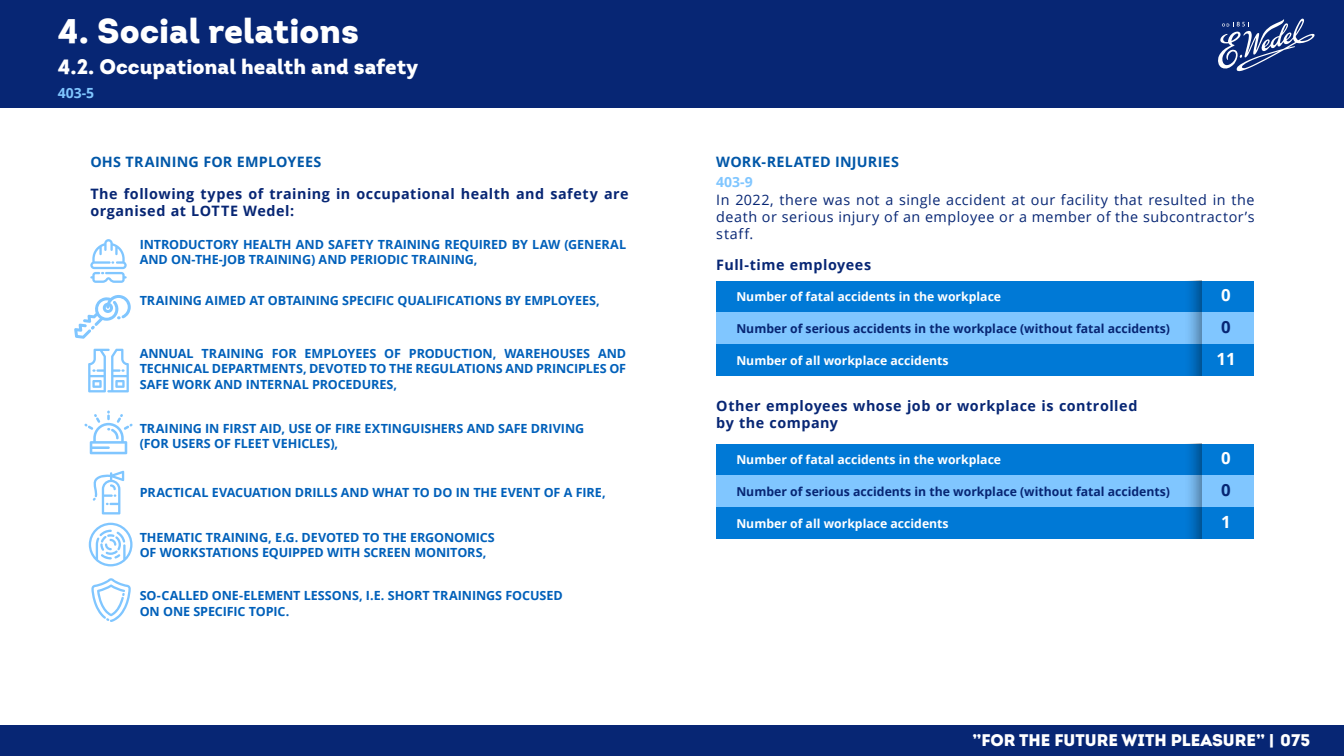
<style>
.page{position:relative;width:1344px;height:756px;background:#fff}
.page>*{position:absolute;margin:0;border:0;box-sizing:border-box;transform-origin:0 0}
.t1{font:900 34.65px "Intro";color:#fff}
.t2{font:900 21px "Intro";color:#fff}
.t3{font:900 16.8px "Intro";color:#fff}
.t4{font:700 16.8px "Open Sans";color:#fff}
.t5{font:700 16.8px "Open Sans";color:#072674}
.t6{font:700 14.35px/17.2px "Open Sans";letter-spacing:.035em;color:#072674}
.t7{font:14.35px/17.2px "Open Sans";letter-spacing:.035em;color:#072674;text-align:justify}
.t8{font:700 14.35px "Open Sans";letter-spacing:.015em;color:#0057a8}
.t9{font:700 14px "Open Sans";color:#80c6ff}
.t10{font:700 12.6px/15.1px "Open Sans";letter-spacing:-.01em;color:#0060ba}
.t11{font:700 12.25px "Open Sans";color:#fff}
.t12{font:700 12.25px "Open Sans";color:#072674}
</style>
<div class="page">
<div style="left:0;top:0;width:1344px;height:108px;background:#072674"></div>
<div style="left:0;top:725px;width:1344px;height:31px;background:#072674"></div>
<svg style="left:1218px;top:18px;width:97px;height:54px"></svg>
<svg style="left:90px;top:239px;width:37px;height:44px"></svg>
<svg style="left:74px;top:295px;width:57px;height:44px"></svg>
<svg style="left:88px;top:349px;width:41px;height:43px"></svg>
<svg style="left:84px;top:411px;width:49px;height:43px"></svg>
<svg style="left:93px;top:471px;width:31px;height:43px"></svg>
<svg style="left:89px;top:523px;width:44px;height:43px"></svg>
<svg style="left:91px;top:578px;width:40px;height:44px"></svg>
<div style="left:716px;top:281px;width:538px;height:32px;background:#0079d6"></div>
<div style="left:716px;top:444px;width:538px;height:32px;background:#0079d6"></div>
<div style="left:716px;top:344px;width:538px;height:32px;background:#0079d6"></div>
<div style="left:716px;top:507px;width:538px;height:32px;background:#0079d6"></div>
<div style="left:716px;top:313px;width:538px;height:31px;background:#80c6ff"></div>
<div style="left:716px;top:476px;width:538px;height:31px;background:#80c6ff"></div>
<img style="left:1150px;top:281px;width:52px;height:95px">
<img style="left:1150px;top:444px;width:52px;height:95px">
<h1 class="t1" style="left:58px;top:9px;width:303px">4. Social relations</h1>
<h2 class="t2" style="left:58px;top:52px;width:362px">4.2. Occupational health and safety</h2>
<p class="t9" style="left:58px;top:83px;width:38px">403-5</p>
<p class="t8" style="left:90px;top:151px;width:233px">OHS TRAINING FOR EMPLOYEES</p>
<p class="t6" style="left:90px;top:185px;width:540px">The following types of training in occupational health and safety are organised at LOTTE Wedel:</p>
<p class="t10" style="left:140px;top:236px;width:488px">INTRODUCTORY HEALTH AND SAFETY TRAINING REQUIRED BY LAW (GENERAL<br>AND ON-THE-JOB TRAINING) AND PERIODIC TRAINING,</p>
<p class="t10" style="left:140px;top:292px;width:462px">TRAINING AIMED AT OBTAINING SPECIFIC QUALIFICATIONS BY EMPLOYEES,</p>
<p class="t10" style="left:140px;top:346px;width:488px;text-align:justify">ANNUAL TRAINING FOR EMPLOYEES OF PRODUCTION, WAREHOUSES AND TECHNICAL DEPARTMENTS, DEVOTED TO THE REGULATIONS AND PRINCIPLES OF SAFE WORK AND INTERNAL PROCEDURES,</p>
<p class="t10" style="left:140px;top:420px;width:446px">TRAINING IN FIRST AID, USE OF FIRE EXTINGUISHERS AND SAFE DRIVING (FOR USERS OF FLEET VEHICLES),</p>
<p class="t10" style="left:140px;top:485px;width:468px">PRACTICAL EVACUATION DRILLS AND WHAT TO DO IN THE EVENT OF A FIRE,</p>
<p class="t10" style="left:140px;top:529px;width:357px">THEMATIC TRAINING, E.G. DEVOTED TO THE ERGONOMICS<br>OF WORKSTATIONS EQUIPPED WITH SCREEN MONITORS,</p>
<p class="t10" style="left:140px;top:588px;width:424px">SO-CALLED ONE-ELEMENT LESSONS, I.E. SHORT TRAININGS FOCUSED<br>ON ONE SPECIFIC TOPIC.</p>
<p class="t8" style="left:716px;top:151px;width:184px">WORK-RELATED INJURIES</p>
<p class="t9" style="left:716px;top:172px;width:38px">403-9</p>
<p class="t7" style="left:716px;top:191px;width:540px">In 2022, there was not a single accident at our facility that resulted in the death or serious injury of an employee or a member of the subcontractor’s staff.</p>
<p class="t6" style="left:716px;top:256px;width:156px">Full-time employees</p>
<p class="t11" style="left:736px;top:288px;width:266px">Number of fatal accidents in the workplace</p>
<h3 class="t4" style="left:1221px;top:283px;width:11px">0</h3>
<p class="t12" style="left:736px;top:320px;width:435px">Number of serious accidents in the workplace (without fatal accidents)</p>
<h3 class="t5" style="left:1221px;top:315px;width:11px">0</h3>
<p class="t11" style="left:736px;top:351px;width:214px">Number of all workplace accidents</p>
<h3 class="t4" style="left:1216px;top:347px;width:21px">11</h3>
<p class="t6" style="left:716px;top:396px;width:423px">Other employees whose job or workplace is controlled by the company</p>
<p class="t11" style="left:736px;top:451px;width:266px">Number of fatal accidents in the workplace</p>
<h3 class="t4" style="left:1221px;top:446px;width:11px">0</h3>
<p class="t12" style="left:736px;top:483px;width:435px">Number of serious accidents in the workplace (without fatal accidents)</p>
<h3 class="t5" style="left:1221px;top:478px;width:11px">0</h3>
<p class="t11" style="left:736px;top:514px;width:214px">Number of all workplace accidents</p>
<h3 class="t4" style="left:1221px;top:510px;width:11px">1</h3>
<h3 class="t3" style="left:972px;top:729px;width:339px">”FOR THE FUTURE WITH PLEASURE” | 075</h3>
</div>
